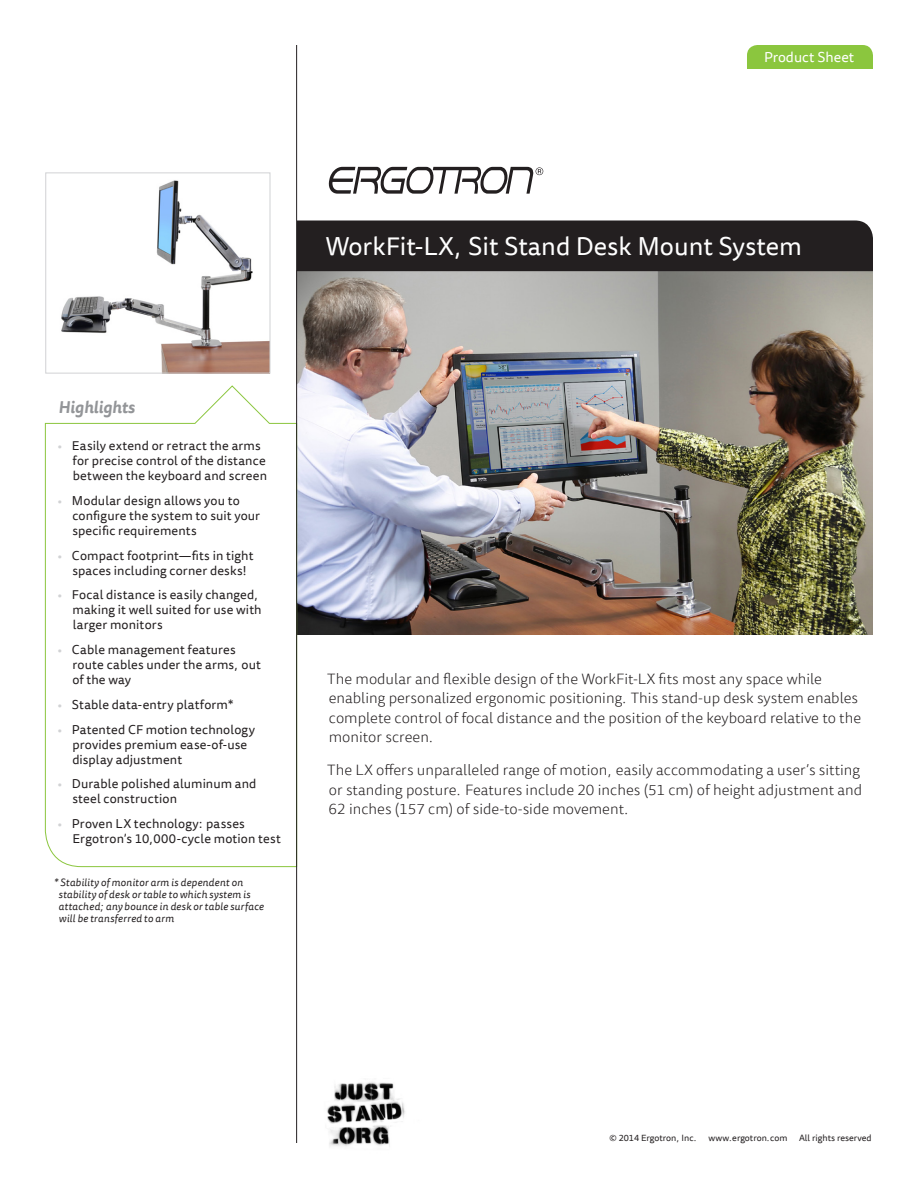
<style>
.page{position:relative;width:918px;height:1188px;background:#fff}
.page>*{position:absolute;margin:0;border:0;box-sizing:border-box;transform-origin:0 0}
.t1{font:25.5px "Tisa Sans Offc";color:#fff}
.t2{font:italic 700 16.5px "Tisa Sans Offc";color:#939598}
.t3{font:300 15px/19.5px "Tisa Sans Offc";color:#231f20}
.t4{font:14.25px "Tisa Sans Offc";color:#fff}
.t5{font:12.75px/15px "Tisa Sans Offc";letter-spacing:.01em;color:#231f20}
.t6{font:italic 10.5px/12px "Tisa Sans Offc";letter-spacing:.02em;color:#231f20}
.t7{font:9px "Tisa Sans Offc";color:#231f20}
.s1{color:#d1d2d4}
</style>
<div class="page">
<img style="left:297px;top:271px;width:575px;height:363px">
<img style="left:297px;top:1053px;width:108px;height:94px">
<svg style="left:45px;top:385px;width:251px;height:482px"></svg>
<div style="left:297px;top:220px;width:576px;height:51px;background:#231f20"></div>
<img style="left:61px;top:180px;width:207px;height:192px">
<div style="left:45px;top:172px;width:225px;height:202px;border:1px solid #d1d2d4"></div>
<hr style="left:296px;top:45px;width:1px;height:1098px;background:#231f20">
<svg style="left:328px;top:167px;width:215px;height:27px"></svg>
<div style="left:747px;top:45px;width:126px;height:24px;background:#8bc63e"></div>
<p class="t4" style="left:764px;top:49px;width:92px">Product Sheet</p>
<h1 class="t1" style="left:326px;top:231px;width:478px">WorkFit-LX, Sit Stand Desk Mount System</h1>
<p class="t2" style="left:58px;top:397px;width:78px">Highlights</p>
<p class="t5" style="left:73px;top:439px;width:196px;text-indent:-15px"><span class="s1">•</span> Easily extend or retract the arms for precise control of the distance between the keyboard and screen</p>
<p class="t5" style="left:72px;top:494px;width:189px;text-indent:-15px"><span class="s1">•</span> Modular design allows you to configure the system to suit your specific requirements</p>
<p class="t5" style="left:72px;top:549px;width:183px;text-indent:-15px"><span class="s1">•</span> Compact footprint—fits in tight spaces including corner desks!</p>
<p class="t5" style="left:73px;top:588px;width:191px;text-indent:-15px"><span class="s1">•</span> Focal distance is easily changed, making it well suited for use with larger monitors</p>
<p class="t5" style="left:72px;top:643px;width:190px;text-indent:-15px"><span class="s1">•</span> Cable management features route cables under the arms, out of the way</p>
<p class="t5" style="left:57px;top:698px;width:177px"><span class="s1">•</span> Stable data-entry platform*</p>
<p class="t5" style="left:72px;top:722px;width:184px;text-indent:-15px"><span class="s1">•</span> Patented CF motion technology provides premium ease-of-use display adjustment</p>
<p class="t5" style="left:72px;top:777px;width:186px;text-indent:-15px"><span class="s1">•</span> Durable polished aluminum and steel construction</p>
<p class="t5" style="left:72px;top:817px;width:210px;text-indent:-15px"><span class="s1">•</span> Proven LX technology: passes<br>Ergotron’s 10,000-cycle motion test</p>
<p class="t6" style="left:59px;top:878px;width:207px;text-indent:-4px">* Stability of monitor arm is dependent on stability of desk or table to which system is attached; any bounce in desk or table surface will be transferred to arm</p>
<p class="t3" style="left:327px;top:670px;width:535px">The modular and flexible design of the WorkFit-LX fits most any space while enabling personalized ergonomic positioning. This stand-up desk system enables complete control of focal distance and the position of the keyboard relative to the monitor screen.</p>
<p class="t3" style="left:327px;top:761px;width:536px">The LX offers unparalleled range of motion, easily accommodating a user’s sitting or standing posture. Features include 20 inches (51 cm) of height adjustment and<br>62 inches (157 cm) of side-to-side movement.</p>
<p class="t7" style="left:610px;top:1133px;width:89px">© 2014 Ergotron, Inc.</p>
<p class="t7" style="left:709px;top:1133px;width:80px">www.ergotron.com</p>
<p class="t7" style="left:799px;top:1133px;width:74px">All rights reserved</p>
</div>
